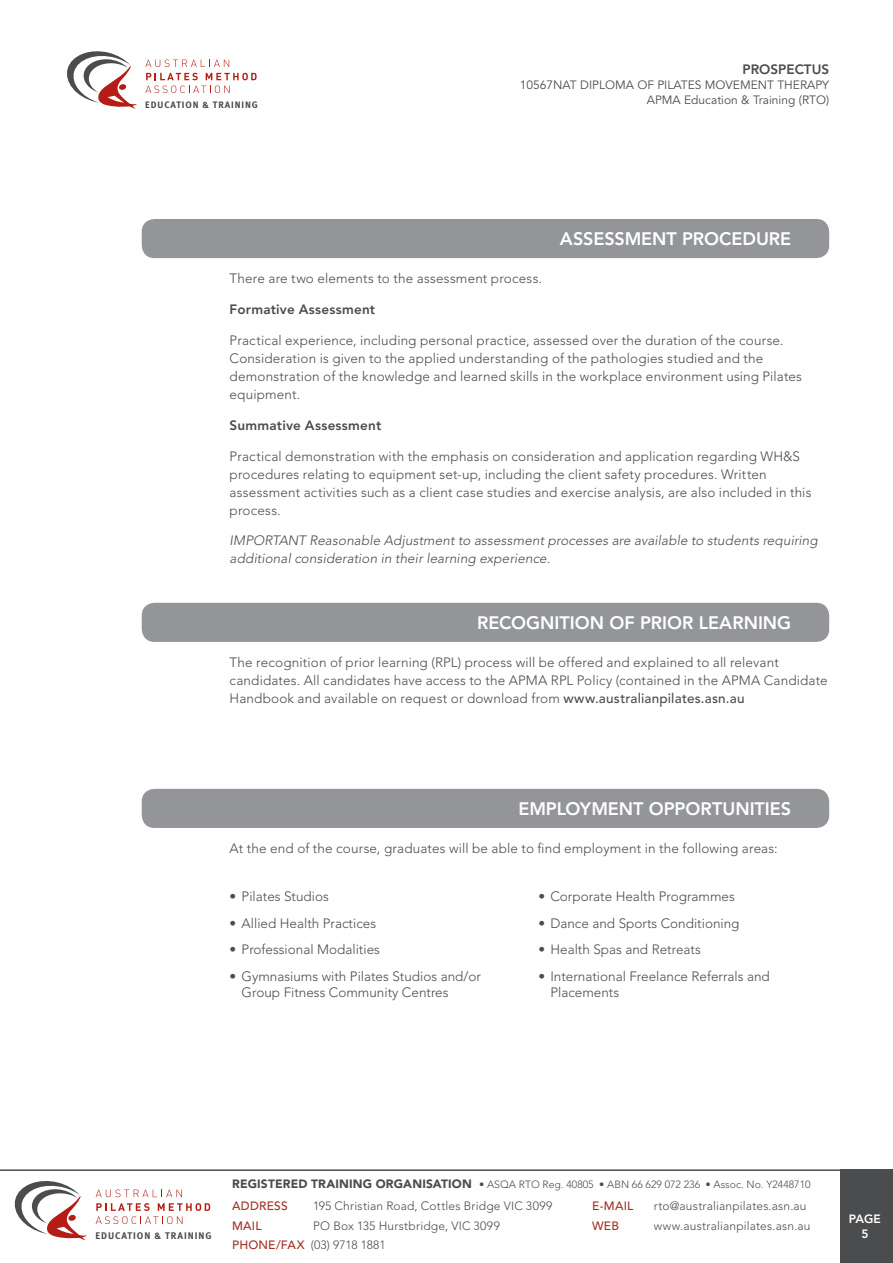
<style>
.page{position:relative;width:893px;height:1263px;background:#fff}
.page>*{position:absolute;margin:0;border:0;box-sizing:border-box;transform-origin:0 0}
.t1{font:800 18px "Avenir";color:#fff}
.t2{font:300 13.5px/18px "Avenir";letter-spacing:.01em;color:#4b4c4d}
.t3{font:italic 300 13.5px/18px "Avenir";letter-spacing:.01em;color:#4b4c4d}
.t4{font:800 13.5px "Avenir";letter-spacing:.015em;color:#4b4c4d}
.t5{font:300 12px "Avenir";letter-spacing:.015em;color:#4b4c4d}
.t6{font:12px/15px "Avenir";color:#4b4c4d;text-align:right}
.t7{font:300 12px "Avenir";letter-spacing:-.01em;color:#4b4c4d}
.t8{font:500 12px "Avenir";letter-spacing:.02em;color:#a33123}
.t9{font:800 12px "Avenir";color:#fff}
.t10{font:300 10.5px "Avenir";color:#4b4c4d}
.t11{font:700 9.6px "Meta";letter-spacing:.1em;color:#4b4c4d}
.t12{font:700 9.3px "Meta";letter-spacing:.1em;color:#4b4c4d}
.s1{font-weight:500}
.s2{font-weight:900;font-size:12px}
.s3{font-weight:500;color:#a33123}
</style>
<div class="page">
<svg style="left:145px;top:60px;width:84px;height:7px"></svg>
<svg style="left:146px;top:73px;width:52px;height:7px"></svg>
<svg style="left:206px;top:73px;width:51px;height:7px"></svg>
<svg style="left:145px;top:86px;width:85px;height:7px"></svg>
<svg style="left:67px;top:51px;width:70px;height:58px"></svg>
<div style="left:841px;top:1170px;width:52px;height:93px;background:#4b4c4d"></div>
<hr style="left:0;top:1169px;width:893px;height:2px;background:#4b4c4d">
<svg style="left:96px;top:1189px;width:86px;height:8px"></svg>
<svg style="left:96px;top:1203px;width:114px;height:21px"></svg>
<svg style="left:15px;top:1181px;width:72px;height:60px"></svg>
<div style="left:142px;top:219px;width:687px;height:39px;background:#939598;border-radius:13px"></div>
<div style="left:142px;top:603px;width:687px;height:39px;background:#939598;border-radius:13px"></div>
<div style="left:142px;top:789px;width:687px;height:39px;background:#939598;border-radius:13px"></div>
<p class="t12" style="left:145px;top:99px;width:114px">EDUCATION &amp; TRAINING</p>
<p class="t4" style="left:742px;top:61px;width:88px">PROSPECTUS</p>
<p class="t6" style="left:520px;top:78px;width:311px">10567NAT DIPLOMA OF PILATES MOVEMENT THERAPY<br>APMA Education &amp; Training (RTO)</p>
<h1 class="t1" style="left:560px;top:228px;width:233px">ASSESSMENT PROCEDURE</h1>
<p class="t2" style="left:230px;top:270px;width:314px">There are two elements to the assessment process.</p>
<p class="t4" style="left:230px;top:302px;width:147px">Formative Assessment</p>
<p class="t2" style="left:230px;top:331px;width:574px">Practical experience, including personal practice, assessed over the duration of the course.<br>Consideration is given to the applied understanding of the pathologies studied and the demonstration of the knowledge and learned skills in the workplace environment using Pilates equipment.</p>
<p class="t4" style="left:230px;top:417px;width:153px">Summative Assessment</p>
<p class="t2" style="left:230px;top:447px;width:583px">Practical demonstration with the emphasis on consideration and application regarding WH&amp;S procedures relating to equipment set-up, including the client safety procedures. Written assessment activities such as a client case studies and exercise analysis, are also included in this process.</p>
<p class="t3" style="left:230px;top:532px;width:590px">IMPORTANT Reasonable Adjustment to assessment processes are available to students requiring additional consideration in their learning experience.</p>
<h1 class="t1" style="left:477px;top:612px;width:316px">RECOGNITION OF PRIOR LEARNING</h1>
<p class="t2" style="left:230px;top:653px;width:600px">The recognition of prior learning (RPL) process will be offered and explained to all relevant candidates. All candidates have access to the APMA RPL Policy (contained in the APMA Candidate<br>Handbook and available on request or download from <span class="s1">www.australianpilates.asn.au</span></p>
<h1 class="t1" style="left:518px;top:798px;width:274px">EMPLOYMENT OPPORTUNITIES</h1>
<p class="t2" style="left:230px;top:839px;width:549px">At the end of the course, graduates will be able to find employment in the following areas:</p>
<p class="t2" style="left:230px;top:887px;width:101px">• Pilates Studios</p>
<p class="t2" style="left:230px;top:914px;width:148px">• Allied Health Practices</p>
<p class="t2" style="left:230px;top:940px;width:152px">• Professional Modalities</p>
<p class="t2" style="left:242px;top:968px;width:241px;line-height:16.2px;text-indent:-12px">• Gymnasiums with Pilates Studios and/or<br>Group Fitness Community Centres</p>
<p class="t2" style="left:538px;top:887px;width:198px">• Corporate Health Programmes</p>
<p class="t2" style="left:538px;top:914px;width:203px">• Dance and Sports Conditioning</p>
<p class="t2" style="left:538px;top:940px;width:164px">• Health Spas and Retreats</p>
<p class="t2" style="left:550px;top:968px;width:221px;line-height:16.2px;text-indent:-12px">• International Freelance Referrals and<br>Placements</p>
<p class="t10" style="left:232px;top:1178px;width:580px"><span class="s2">REGISTERED TRAINING ORGANISATION</span> • ASQA RTO Reg. 40805 • ABN 66 629 072 236 • Assoc. No. Y2448710</p>
<p class="t8" style="left:232px;top:1199px;width:57px">ADDRESS</p>
<p class="t5" style="left:313px;top:1199px;width:241px">195 Christian Road, Cottles Bridge VIC 3099</p>
<p class="t8" style="left:592px;top:1199px;width:43px">E-MAIL</p>
<p class="t5" style="left:654px;top:1199px;width:154px">rto@australianpilates.asn.au</p>
<p class="t8" style="left:232px;top:1219px;width:31px">MAIL</p>
<p class="t5" style="left:313px;top:1219px;width:188px">PO Box 135 Hurstbridge, VIC 3099</p>
<p class="t8" style="left:592px;top:1219px;width:28px">WEB</p>
<p class="t5" style="left:654px;top:1219px;width:158px">www.australianpilates.asn.au</p>
<p class="t7" style="left:232px;top:1238px;width:155px"><span class="s3">PHONE/FAX</span> (03) 9718 1881</p>
<p class="t9" style="left:849px;top:1211px;width:34px">PAGE</p>
<p class="t11" style="left:95px;top:1230px;width:118px">EDUCATION &amp; TRAINING</p>
<p class="t9" style="left:861px;top:1226px;width:9px">5</p>
</div>
